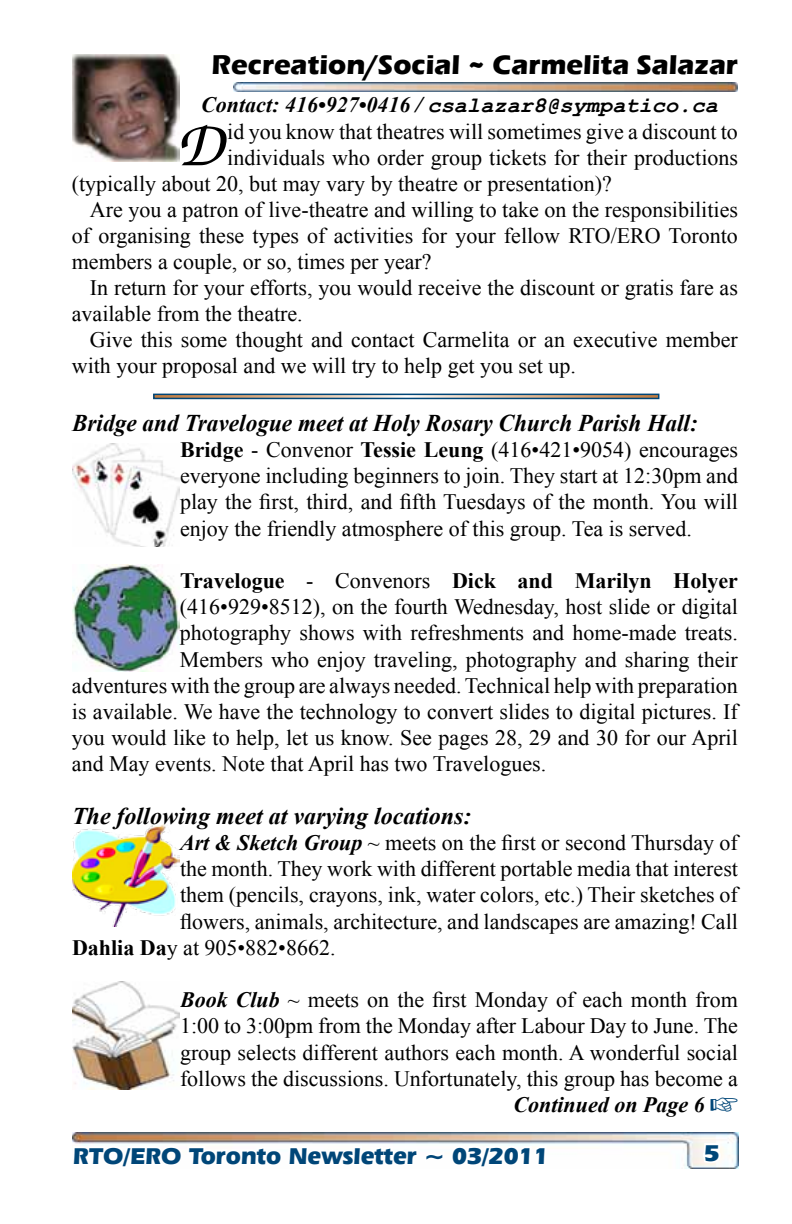
<style>
.page{position:relative;width:792px;height:1224px;background:#fff}
.page>*{position:absolute;margin:0;border:0;box-sizing:border-box;transform-origin:0 0}
.t1{font:italic 500 64.4px "Zapf Chancery IT Cby BT";color:#000}
.t2{font:700 28px "Eras ITC";color:#000}
.t3{font:italic 700 24px "Times New Roman";color:#000}
.t4{font:700 24px "Eras IT Cby BT";color:#004678}
.t5{font:22px/26.2px "Times New Roman";color:#000;text-align:justify}
.t6{font:italic 700 22px "Courier New";color:#000}
.t7{font:700 22px "Times New Roman";color:#000}
.t8{font:italic 700 22px "Times New Roman";color:#000}
.s1{font-family:"Times New Roman"}
.s2{font-weight:700}
.s3{font-weight:400}
.s4{font-weight:700;font-style:italic}
</style>
<div class="page">
<img style="left:72px;top:1132px;width:666px;height:37px">
<svg style="left:72px;top:1136px;width:477px;height:33px"></svg>
<svg style="left:701px;top:1141px;width:23px;height:25px"></svg>
<img style="left:233px;top:82px;width:505px;height:10px">
<img style="left:72px;top:54px;width:108px;height:108px">
<img style="left:72px;top:824px;width:108px;height:102px">
<img style="left:72px;top:443px;width:108px;height:104px">
<img style="left:72px;top:564px;width:108px;height:108px">
<img style="left:72px;top:981px;width:108px;height:108px">
<svg style="left:153px;top:393px;width:507px;height:7px;background:#84949d"></svg>
<p class="t2" style="left:212px;top:49px;width:528px">Recreation/Social ~ Carmelita Salazar</p>
<p class="t6" style="left:201px;top:90px;width:518px"><span class="s1">Contact: 416•927•0416 /</span> csalazar8@sympatico.ca</p>
<h1 class="t1" style="left:180px;top:111px;width:49px">D</h1>
<p class="t5" style="left:227px;top:118px;width:512px">id you know that theatres will sometimes give a discount to</p>
<p class="t5" style="left:227px;top:144px;width:512px">individuals who order group tickets for their productions</p>
<p class="t5" style="left:72px;top:170px;width:542px">(typically about 20, but may vary by theatre or presentation)?</p>
<p class="t5" style="left:90px;top:196px;width:650px">Are you a patron of live-theatre and willing to take on the responsibilities</p>
<p class="t5" style="left:72px;top:222px;width:668px">of organising these types of activities for your fellow RTO/ERO Toronto</p>
<p class="t5" style="left:72px;top:248px;width:361px">members a couple, or so, times per year?</p>
<p class="t5" style="left:90px;top:274px;width:650px">In return for your efforts, you would receive the discount or gratis fare as</p>
<p class="t5" style="left:72px;top:300px;width:232px">available from the theatre.</p>
<p class="t5" style="left:90px;top:326px;width:650px">Give this some thought and contact Carmelita or an executive member</p>
<p class="t5" style="left:72px;top:352px;width:506px">with your proposal and we will try to help get you set up.</p>
<p class="t3" style="left:72px;top:406px;width:627px">Bridge and Travelogue meet at Holy Rosary Church Parish Hall:</p>
<p class="t5" style="left:180px;top:436px;width:560px"><span class="s2">Bridge</span> - Convenor <span class="s2">Tessie Leung</span> (416•421•9054) encourages everyone including beginners to join. They start at 12:30pm and play the first, third, and fifth Tuesdays of the month. You will enjoy the friendly atmosphere of this group. Tea is served.</p>
<p class="t7" style="left:180px;top:565px;width:560px">Travelogue <span class="s3">- Convenors</span> Dick and Marilyn Holyer</p>
<p class="t5" style="left:180px;top:593px;width:559px">(416•929•8512), on the fourth Wednesday, host slide or digital</p>
<p class="t5" style="left:180px;top:620px;width:560px">photography shows with refreshments and home-made treats.</p>
<p class="t5" style="left:180px;top:646px;width:559px">Members who enjoy traveling, photography and sharing their</p>
<p class="t5" style="left:72px;top:672px;width:668px">adventures with the group are always needed. Technical help with preparation</p>
<p class="t5" style="left:72px;top:698px;width:667px">is available. We have the technology to convert slides to digital pictures. If</p>
<p class="t5" style="left:72px;top:724px;width:667px">you would like to help, let us know. See pages 28, 29 and 30 for our April</p>
<p class="t5" style="left:72px;top:751px;width:476px">and May events. Note that April has two Travelogues.</p>
<p class="t3" style="left:72px;top:799px;width:401px">The following meet at varying locations:</p>
<p class="t5" style="left:180px;top:829px;width:559px"><span class="s4">Art &amp; Sketch Group</span> ~ meets on the first or second Thursday of</p>
<p class="t5" style="left:180px;top:855px;width:560px">the month. They work with different portable media that interest</p>
<p class="t5" style="left:180px;top:882px;width:559px">them (pencils, crayons, ink, water colors, etc.) Their sketches of</p>
<p class="t5" style="left:180px;top:908px;width:559px">flowers, animals, architecture, and landscapes are amazing! Call</p>
<p class="t5" style="left:72px;top:934px;width:265px"><span class="s2">Dahlia Da</span>y at 905•882•8662.</p>
<p class="t5" style="left:180px;top:986px;width:560px"><span class="s4">Book Club</span> ~ meets on the first Monday of each month from 1:00 to 3:00pm from the Monday after Labour Day to June. The group selects different authors each month. A wonderful social follows the discussions. Unfortunately, this group has become a</p>
<p class="t8" style="left:513px;top:1089px;width:193px">Continued on Page 6</p>
<p class="t4" style="left:73px;top:1141px;width:477px">RTO/ERO Toronto Newsletter ~ 03/2011</p>
<p class="t4" style="left:704px;top:1138px;width:16px">5</p>
</div>
